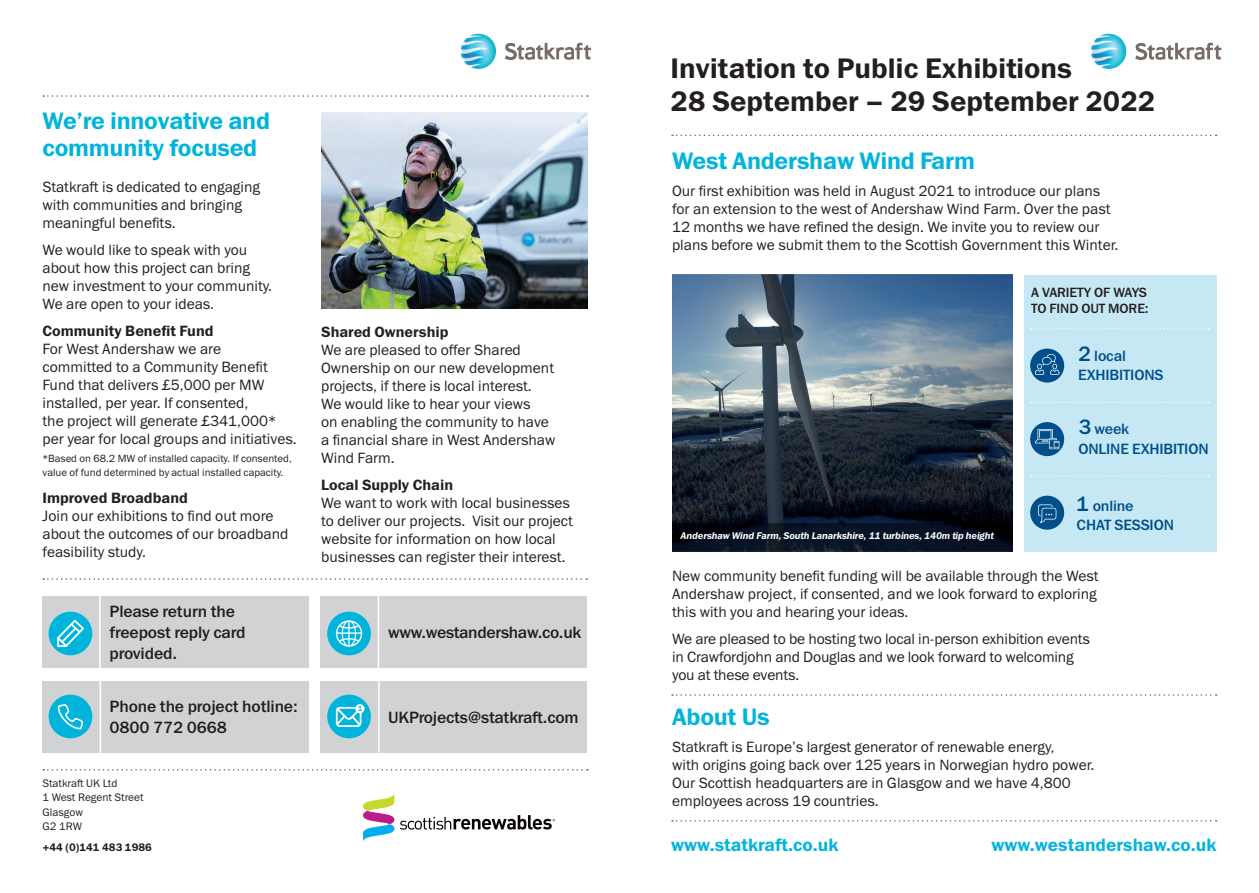
<style>
.page{position:relative;width:1259px;height:893px;background:#fff}
.page>*{position:absolute;margin:0;border:0;box-sizing:border-box;transform-origin:0 0}
.t1{font:600 28.5px/33px "Franklin Gothic ITC";color:#231f20}
.t2{font:600 24px/27px "Franklin Gothic ITC";letter-spacing:-.01em;color:#00b4db}
.t3{font:600 18px "Franklin Gothic ITC";color:#00b4db}
.t4{font:500 16.5px/21px "Franklin Gothic ITC";letter-spacing:-.01em;color:#231f20}
.t5{font:15px/18px "Franklin Gothic ITC";color:#231f20}
.t6{font:600 15px "Franklin Gothic ITC";color:#231f20}
.t7{font:500 15px/19.5px "Franklin Gothic ITC";letter-spacing:-.01em;color:#004f8a}
.t8{font:500 13.5px/16.5px "Franklin Gothic ITC";letter-spacing:-.01em;color:#231f20}
.t9{font:10.95px "Franklin Gothic ITC";color:#231f20}
.t10{font:600 10.95px "Franklin Gothic ITC";color:#231f20}
.t11{font:10.5px/13.5px "Franklin Gothic ITC";color:#231f20}
.t12{font:italic 600 9.75px "Franklin Gothic ITC";letter-spacing:-.01em;color:#fff}
.t13{font:500 7.95px "Franklin Gothic ITC";color:#00b4db}
.s1{font-size:21px}
</style>
<div class="page">
<div style="left:321px;top:596px;width:266px;height:72px;background:#d1d2d4"></div>
<div style="left:327px;top:612px;width:44px;height:43px;background:#00b4db;border-radius:50%"></div>
<hr style="left:378px;top:596px;width:1px;height:72px;background:#fff">
<svg style="left:336px;top:620px;width:26px;height:27px"></svg>
<svg style="left:672px;top:135px;width:544px;height:1px"></svg>
<svg style="left:43px;top:95px;width:545px;height:2px"></svg>
<svg style="left:1135px;top:43px;width:86px;height:17px"></svg>
<img style="left:1091px;top:33px;width:35px;height:36px;border-radius:18px">
<svg style="left:505px;top:43px;width:86px;height:17px"></svg>
<img style="left:460px;top:33px;width:36px;height:36px;border-radius:18px">
<svg style="left:672px;top:820px;width:544px;height:1px"></svg>
<svg style="left:672px;top:694px;width:544px;height:2px"></svg>
<svg style="left:43px;top:578px;width:544px;height:2px"></svg>
<svg style="left:43px;top:769px;width:545px;height:2px"></svg>
<svg style="left:363px;top:811px;width:31px;height:13px"></svg>
<svg style="left:363px;top:824px;width:31px;height:18px"></svg>
<svg style="left:363px;top:794px;width:31px;height:17px"></svg>
<svg style="left:400px;top:815px;width:155px;height:15px"></svg>
<img style="left:321px;top:113px;width:266px;height:196px">
<div style="left:42px;top:681px;width:266px;height:71px;background:#d1d2d4"></div>
<hr style="left:100px;top:681px;width:1px;height:72px;background:#fff">
<div style="left:49px;top:695px;width:43px;height:43px;background:#00b4db;border-radius:50%"></div>
<svg style="left:57px;top:704px;width:26px;height:25px"></svg>
<div style="left:321px;top:681px;width:266px;height:71px;background:#d1d2d4"></div>
<hr style="left:378px;top:681px;width:2px;height:72px;background:#fff">
<div style="left:327px;top:695px;width:44px;height:43px;background:#00b4db;border-radius:50%"></div>
<svg style="left:336px;top:707px;width:25px;height:20px"></svg>
<div style="left:355px;top:704px;width:9px;height:9px;background:#fff;border-radius:50%"></div>
<div style="left:42px;top:596px;width:266px;height:72px;background:#d1d2d4"></div>
<div style="left:49px;top:612px;width:43px;height:43px;background:#00b4db;border-radius:50%"></div>
<hr style="left:99px;top:596px;width:2px;height:72px;background:#fff">
<svg style="left:57px;top:620px;width:27px;height:27px"></svg>
<img style="left:672px;top:275px;width:340px;height:248px">
<svg style="left:672px;top:523px;width:340px;height:28px;background:#07101f"></svg>
<div style="left:1024px;top:275px;width:192px;height:276px;background:#c6e8f4"></div>
<svg style="left:1030px;top:328px;width:179px;height:1px"></svg>
<svg style="left:1030px;top:402px;width:179px;height:1px"></svg>
<svg style="left:1030px;top:475px;width:179px;height:1px"></svg>
<div style="left:1030px;top:422px;width:34px;height:34px;background:#004f8a;border-radius:50%"></div>
<svg style="left:1035px;top:429px;width:24px;height:20px"></svg>
<div style="left:1030px;top:349px;width:34px;height:34px;background:#004f8a;border-radius:50%"></div>
<svg style="left:1035px;top:354px;width:24px;height:21px"></svg>
<div style="left:1030px;top:496px;width:34px;height:34px;background:#004f8a;border-radius:50%"></div>
<svg style="left:1038px;top:504px;width:18px;height:19px"></svg>
<p class="t2" style="left:43px;top:108px;width:229px">We’re innovative and community focused</p>
<p class="t5" style="left:43px;top:178px;width:219px">Statkraft is dedicated to engaging with communities and bringing meaningful benefits.</p>
<p class="t5" style="left:43px;top:241px;width:231px">We would like to speak with you about how this project can bring new investment to your community.<br>We are open to your ideas.</p>
<p class="t6" style="left:43px;top:322px;width:172px">Community Benefit Fund</p>
<p class="t5" style="left:43px;top:340px;width:256px">For West Andershaw we are<br>committed to a Community Benefit Fund that delivers £5,000 per MW installed, per year. If consented,<br>the project will generate £341,000* per year for local groups and initiatives.</p>
<p class="t11" style="left:43px;top:452px;width:251px">*Based on 68.2 MW of installed capacity. If consented, value of fund determined by actual installed capacity.</p>
<p class="t6" style="left:43px;top:489px;width:147px">Improved Broadband</p>
<p class="t5" style="left:43px;top:507px;width:247px">Join our exhibitions to find out more about the outcomes of our broadband feasibility study.</p>
<p class="t4" style="left:110px;top:601px;width:138px">Please return the freepost reply card provided.</p>
<p class="t4" style="left:110px;top:696px;width:190px">Phone the project hotline:</p>
<p class="t4" style="left:110px;top:717px;width:119px">0800 772 0668</p>
<p class="t9" style="left:43px;top:776px;width:77px">Statkraft UK Ltd</p>
<p class="t9" style="left:43px;top:791px;width:102px">1 West Regent Street</p>
<p class="t9" style="left:43px;top:805px;width:42px">Glasgow</p>
<p class="t9" style="left:43px;top:819px;width:41px">G2 1RW</p>
<p class="t10" style="left:43px;top:841px;width:111px">+44 (0)141 483 1986</p>
<p class="t6" style="left:321px;top:323px;width:129px">Shared Ownership</p>
<p class="t5" style="left:321px;top:341px;width:201px">We are pleased to offer Shared</p>
<p class="t5" style="left:321px;top:359px;width:234px">Ownership on our new development</p>
<p class="t5" style="left:321px;top:377px;width:212px">projects, if there is local interest.</p>
<p class="t5" style="left:321px;top:395px;width:236px">We would like to hear your views<br>on enabling the community to have a financial share in West Andershaw<br>Wind Farm.</p>
<p class="t6" style="left:321px;top:476px;width:134px">Local Supply Chain</p>
<p class="t5" style="left:321px;top:494px;width:253px">We want to work with local businesses to deliver our projects. Visit our project website for information on how local businesses can register their interest.</p>
<p class="t4" style="left:388px;top:622px;width:195px">www.westandershaw.co.uk</p>
<p class="t13" style="left:358px;top:704px;width:6px">1</p>
<p class="t4" style="left:388px;top:707px;width:192px">UKProjects@statkraft.com</p>
<p class="t1" style="left:670px;top:52px;width:486px">Invitation to Public Exhibitions:<br>28 September – 29 September 2022</p>
<p class="t2" style="left:672px;top:148px;width:304px">West Andershaw Wind Farm</p>
<p class="t5" style="left:672px;top:182px;width:448px">Our first exhibition was held in August 2021 to introduce our plans for an extension to the west of Andershaw Wind Farm. Over the past 12 months we have refined the design. We invite you to review our plans before we submit them to the Scottish Government this Winter.</p>
<p class="t8" style="left:1031px;top:284px;width:119px">A VARIETY OF WAYS<br>TO FIND OUT MORE:</p>
<p class="t7" style="left:1078px;top:346px;width:87px"><span class="s1">2</span> local<br>EXHIBITIONS</p>
<p class="t12" style="left:680px;top:530px;width:315px">Andershaw Wind Farm, South Lanarkshire, 11 turbines, 140m tip height</p>
<p class="t7" style="left:1078px;top:420px;width:52px"><span class="s1">3</span> week</p>
<p class="t7" style="left:1078px;top:439px;width:132px">ONLINE EXHIBITION</p>
<p class="t7" style="left:1076px;top:496px;width:99px"><span class="s1">1</span> online<br>CHAT SESSION</p>
<p class="t5" style="left:672px;top:567px;width:428px;text-align:justify">New community benefit funding will be available through the West Andershaw project, if consented, and we look forward to exploring this with you and hearing your ideas.</p>
<p class="t5" style="left:672px;top:630px;width:419px">We are pleased to be hosting two local in-person exhibition events in Crawfordjohn and Douglas and we look forward to welcoming you at these events.</p>
<p class="t2" style="left:672px;top:704px;width:99px">About Us</p>
<p class="t5" style="left:672px;top:738px;width:424px">Statkraft is Europe’s largest generator of renewable energy,<br>with origins going back over 125 years in Norwegian hydro power.<br>Our Scottish headquarters are in Glasgow and we have 4,800 employees across 19 countries.</p>
<p class="t3" style="left:671px;top:834px;width:169px">www.statkraft.co.uk</p>
<p class="t3" style="left:991px;top:834px;width:226px">www.westandershaw.co.uk</p>
</div>
